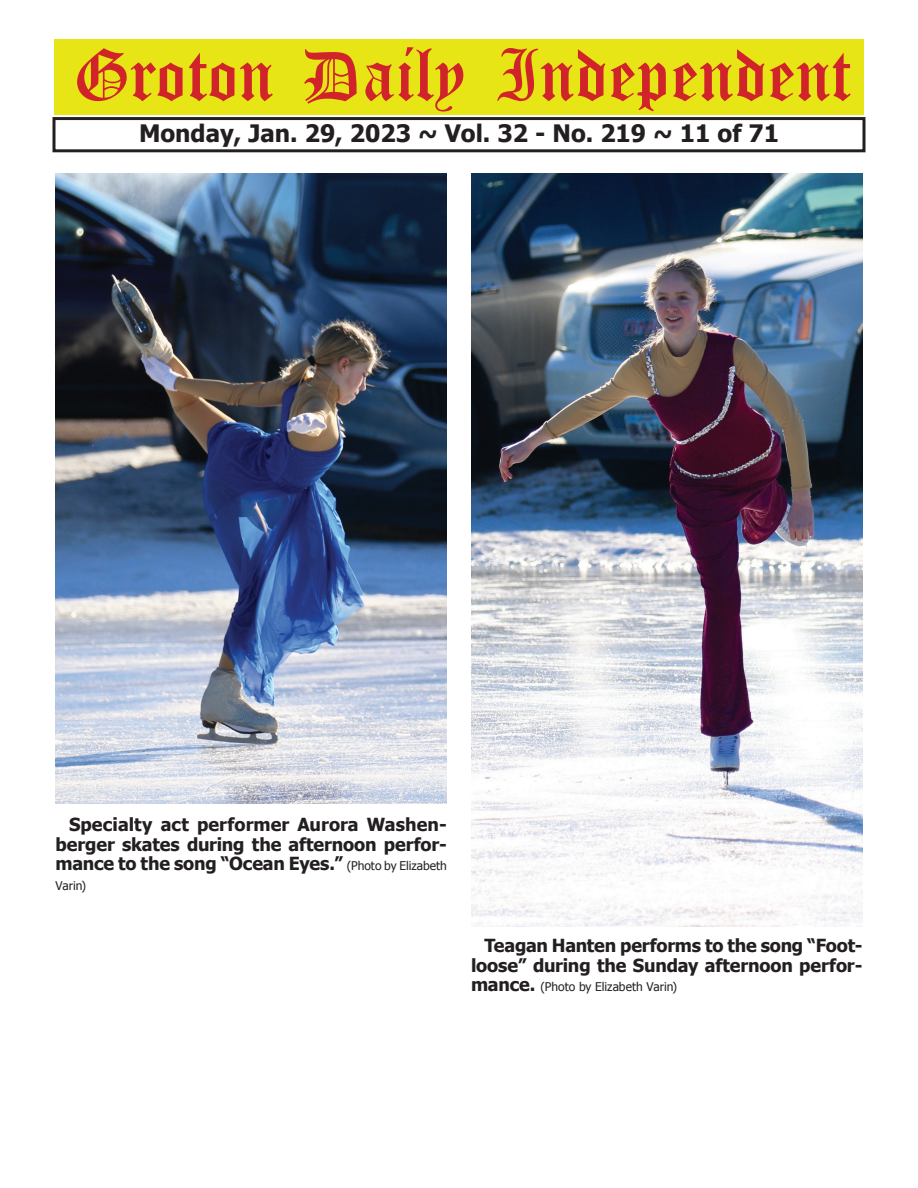
<style>
.page{position:relative;width:918px;height:1188px;background:#fff}
.page>*{position:absolute;margin:0;border:0;box-sizing:border-box;transform-origin:0 0}
.t1{font:54px "Old English Five";color:#d1232a}
.t2{font:700 24px "Tahoma";color:#231f20}
.t3{font:700 18px/19.5px "Tahoma";letter-spacing:-.01em;color:#231f20;text-align:justify}
.t4{font:12px "Tahoma";color:#231f20}
.s1{font-weight:400;font-size:12px}
.s2{font-weight:700;font-size:18px}
</style>
<div class="page">
<div style="left:52px;top:117px;width:814px;height:35px;border:3px solid #231f20"></div>
<div style="left:54px;top:40px;width:810px;height:75px;background:#e7e515"></div>
<img style="left:56px;top:174px;width:391px;height:630px">
<img style="left:471px;top:174px;width:391px;height:753px">
<h1 class="t1" style="left:73px;top:50px;width:779px">Groton Daily Independent</h1>
<h2 class="t2" style="left:139px;top:116px;width:642px">Monday, Jan. 29, 2023 ~ Vol. 32 - No. 219 ~ 11 of 71</h2>
<p class="t3" style="left:56px;top:814px;width:393px;text-indent:14px">Specialty act performer Aurora Washen&shy;berger skates during the afternoon perfor&shy;mance to the song “Ocean Eyes.” <span class="s1">(Photo by Elizabeth</span></p>
<p class="t4" style="left:56px;top:877px;width:32px">Varin)</p>
<p class="t3" style="left:471px;top:935px;width:393px;text-align:right">Teagan Hanten performs to the song “Foot&shy;loose” during the Sunday afternoon perfor-</p>
<p class="t4" style="left:471px;top:979px;width:208px"><span class="s2">mance.</span> (Photo by Elizabeth Varin)</p>
</div>
